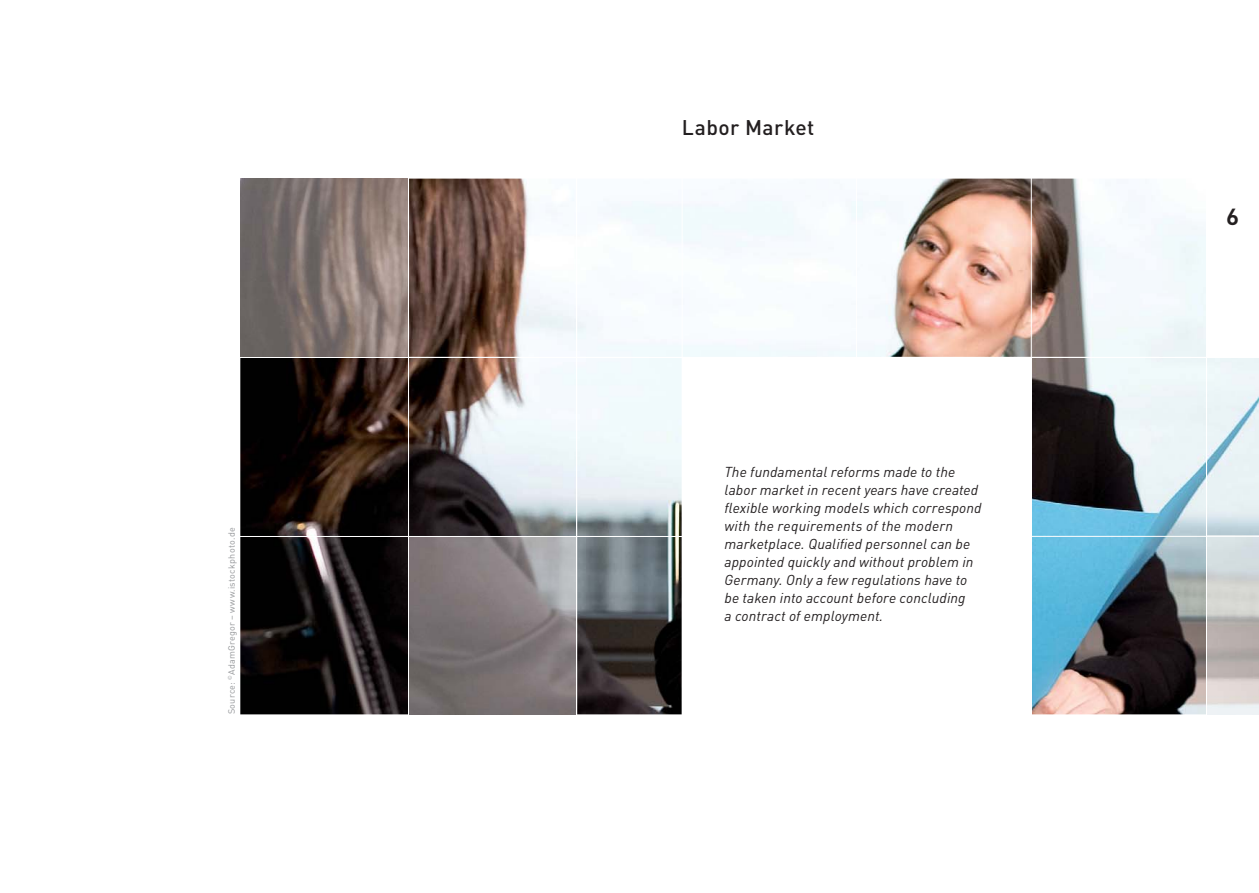
<style>
.page{position:relative;width:1259px;height:893px;background:#fff}
.page>*{position:absolute;margin:0;border:0;box-sizing:border-box;transform-origin:0 0}
.t1{font:22.5px "DIN Bold Alternate";color:#231f20}
.t2{font:500 21px "DIN";letter-spacing:.015em;color:#231f20}
.t3{font:italic 14.25px/18px "DIN";letter-spacing:.005em;color:#231f20}
.t4{font:9px "DIN";letter-spacing:.03em;color:#939598}
</style>
<div class="page">
<img style="left:240px;top:179px;width:1019px;height:535px">
<hr style="left:408px;top:89px;width:1px;height:804px;background:#fff">
<hr style="left:576px;top:89px;width:1px;height:804px;background:#fff">
<hr style="left:682px;top:89px;width:1px;height:804px;background:#fff">
<hr style="left:856px;top:89px;width:1px;height:804px;background:#fff">
<hr style="left:1031px;top:89px;width:1px;height:804px;background:#fff">
<hr style="left:1206px;top:89px;width:1px;height:804px;background:#fff">
<hr style="left:221px;top:357px;width:1038px;height:1px;background:#fff">
<hr style="left:221px;top:536px;width:461px;height:1px;background:#fff">
<div style="left:682px;top:357px;width:349px;height:372px;background:#fff"></div>
<div style="left:1206px;top:179px;width:53px;height:178px;background:#fff"></div>
<img style="left:410px;top:537px;width:166px;height:177px">
<hr style="left:409px;top:537px;width:1px;height:223px;background:#fff">
<svg style="left:240px;top:178px;width:168px;height:1px"></svg>
<img style="left:240px;top:179px;width:168px;height:178px">
<svg style="left:1207px;top:714px;width:52px;height:1px"></svg>
<img style="left:1207px;top:537px;width:52px;height:177px">
<hr style="left:1031px;top:536px;width:228px;height:1px;background:#fff">
<p class="t4" style="left:228px;top:714px;width:188px;rotate:-90deg">Source: <sup>©</sup>AdamGregor – www.istockphoto.de</p>
<h2 class="t2" style="left:682px;top:120px;width:134px">Labor Market</h2>
<p class="t3" style="left:724px;top:465px;width:259px">The fundamental reforms made to the labor market in recent years have created flexible working models which correspond with the requirements of the modern marketplace. Qualified personnel can be appointed quickly and without problem in Germany. Only a few regulations have to be taken into account before concluding<br>a contract of employment.</p>
<h1 class="t1" style="left:1226px;top:202px;width:14px">6</h1>
<h1 class="t1" style="left:1227px;top:202px;width:11px">1</h1>
</div>
